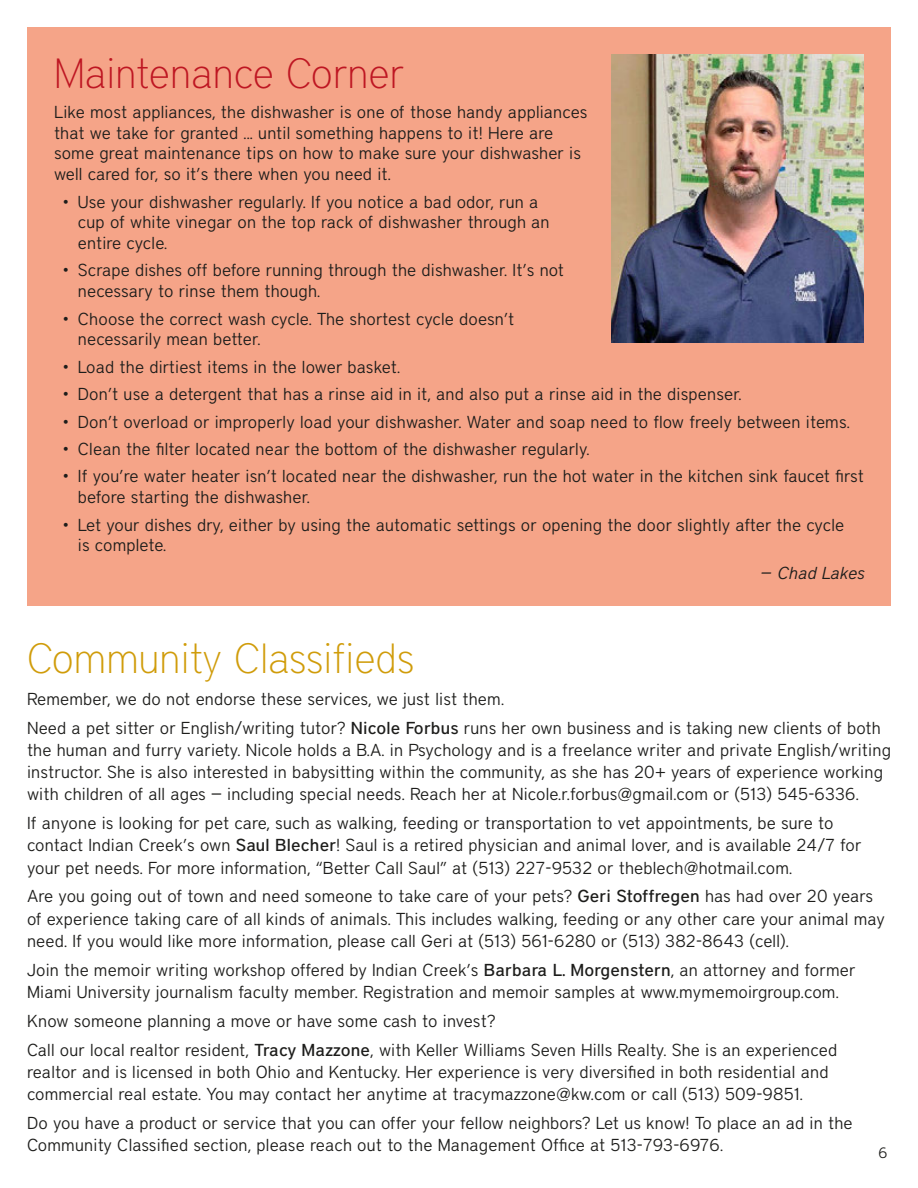
<style>
.page{position:relative;width:918px;height:1188px;background:#fff}
.page>*{position:absolute;margin:0;border:0;box-sizing:border-box;transform-origin:0 0}
.t1{font:100 42px "District";color:#d09c0a}
.t2{font:100 42px "District";color:#be1622}
.t3{font:300 17.25px/20.7px "District";letter-spacing:.01em;color:#1d1d1b}
.t4{font:italic 300 17.25px "District";letter-spacing:.01em;color:#1d1d1b}
.t5{font:300 15px "District";color:#1d1d1b}
.s1{font-weight:500}
</style>
<div class="page">
<div style="left:27px;top:27px;width:864px;height:579px;background:#f5a488"></div>
<img style="left:611px;top:54px;width:253px;height:288px">
<h1 class="t2" style="left:54px;top:49px;width:352px">Maintenance Corner</h1>
<p class="t3" style="left:54px;top:102px;width:535px">Like most appliances, the dishwasher is one of those handy appliances that we take for granted ... until something happens to it! Here are some great maintenance tips on how to make sure your dishwasher is well cared for, so it’s there when you need it.</p>
<p class="t3" style="left:78px;top:191px;width:473px;text-indent:-15px">• Use your dishwasher regularly. If you notice a bad odor, run a cup of white vinegar on the top rack of dishwasher through an entire cycle.</p>
<p class="t3" style="left:78px;top:260px;width:488px;text-indent:-15px">• Scrape dishes off before running through the dishwasher. It’s not necessary to rinse them though.</p>
<p class="t3" style="left:78px;top:308px;width:438px;text-indent:-15px">• Choose the correct wash cycle. The shortest cycle doesn’t necessarily mean better.</p>
<p class="t3" style="left:63px;top:356px;width:339px">• Load the dirtiest items in the lower basket.</p>
<p class="t3" style="left:63px;top:384px;width:680px">• Don’t use a detergent that has a rinse aid in it, and also put a rinse aid in the dispenser.</p>
<p class="t3" style="left:63px;top:411px;width:789px">• Don’t overload or improperly load your dishwasher. Water and soap need to flow freely between items.</p>
<p class="t3" style="left:63px;top:439px;width:528px">• Clean the filter located near the bottom of the dishwasher regularly.</p>
<p class="t3" style="left:78px;top:466px;width:787px;text-indent:-15px">• If you’re water heater isn’t located near the dishwasher, run the hot water in the kitchen sink faucet first before starting the dishwasher.</p>
<p class="t3" style="left:78px;top:514px;width:768px;text-indent:-15px">• Let your dishes dry, either by using the automatic settings or opening the door slightly after the cycle is complete.</p>
<p class="t4" style="left:759px;top:563px;width:106px">— Chad Lakes</p>
<h1 class="t1" style="left:27px;top:634px;width:389px">Community Classifieds</h1>
<p class="t3" style="left:27px;top:684px;width:855px;line-height:29px">Remember, we do not endorse these services, we just list them.<br>Need a pet sitter or English/writing tutor? <span class="s1">Nicole Forbus</span> runs her own business and is taking new clients of both</p>
<p class="t3" style="left:27px;top:739px;width:865px;line-height:22.2px">the human and furry variety. Nicole holds a B.A. in Psychology and is a freelance writer and private English/writing instructor. She is also interested in babysitting within the community, as she has 20+ years of experience working with children of all ages — including special needs. Reach her at Nicole.r.forbus@gmail.com or (513) 545-6336.</p>
<p class="t3" style="left:27px;top:812px;width:836px;line-height:22.2px">If anyone is looking for pet care, such as walking, feeding or transportation to vet appointments, be sure to contact Indian Creek’s own <span class="s1">Saul Blecher</span>! Saul is a retired physician and animal lover, and is available 24/7 for your pet needs. For more information, “Better Call Saul” at (513) 227-9532 or theblech@hotmail.com.</p>
<p class="t3" style="left:27px;top:885px;width:860px;line-height:22.2px">Are you going out of town and need someone to take care of your pets? <span class="s1">Geri Stoffregen</span> has had over 20 years of experience taking care of all kinds of animals. This includes walking, feeding or any other care your animal may need. If you would like more information, please call Geri at (513) 561-6280 or (513) 382-8643 (cell).</p>
<p class="t3" style="left:27px;top:958px;width:830px;line-height:22.2px">Join the memoir writing workshop offered by Indian Creek’s <span class="s1">Barbara L. Morgenstern</span>, an attorney and former<br>Miami University journalism faculty member. Registration and memoir samples at www.mymemoirgroup.com.</p>
<p class="t3" style="left:27px;top:1006px;width:812px;line-height:29px">Know someone planning a move or have some cash to invest?<br>Call our local realtor resident, <span class="s1">Tracy Mazzone</span>, with Keller Williams Seven Hills Realty. She is an experienced</p>
<p class="t3" style="left:27px;top:1060px;width:803px;line-height:22.2px">realtor and is licensed in both Ohio and Kentucky. Her experience is very diversified in both residential and commercial real estate. You may contact her anytime at tracymazzone@kw.com or call (513) 509-9851.</p>
<p class="t3" style="left:27px;top:1112px;width:827px;line-height:22.2px">Do you have a product or service that you can offer your fellow neighbors? Let us know! To place an ad in the<br>Community Classified section, please reach out to the Management Office at 513-793-6976.</p>
<p class="t5" style="left:879px;top:1144px;width:10px">6</p>
</div>
